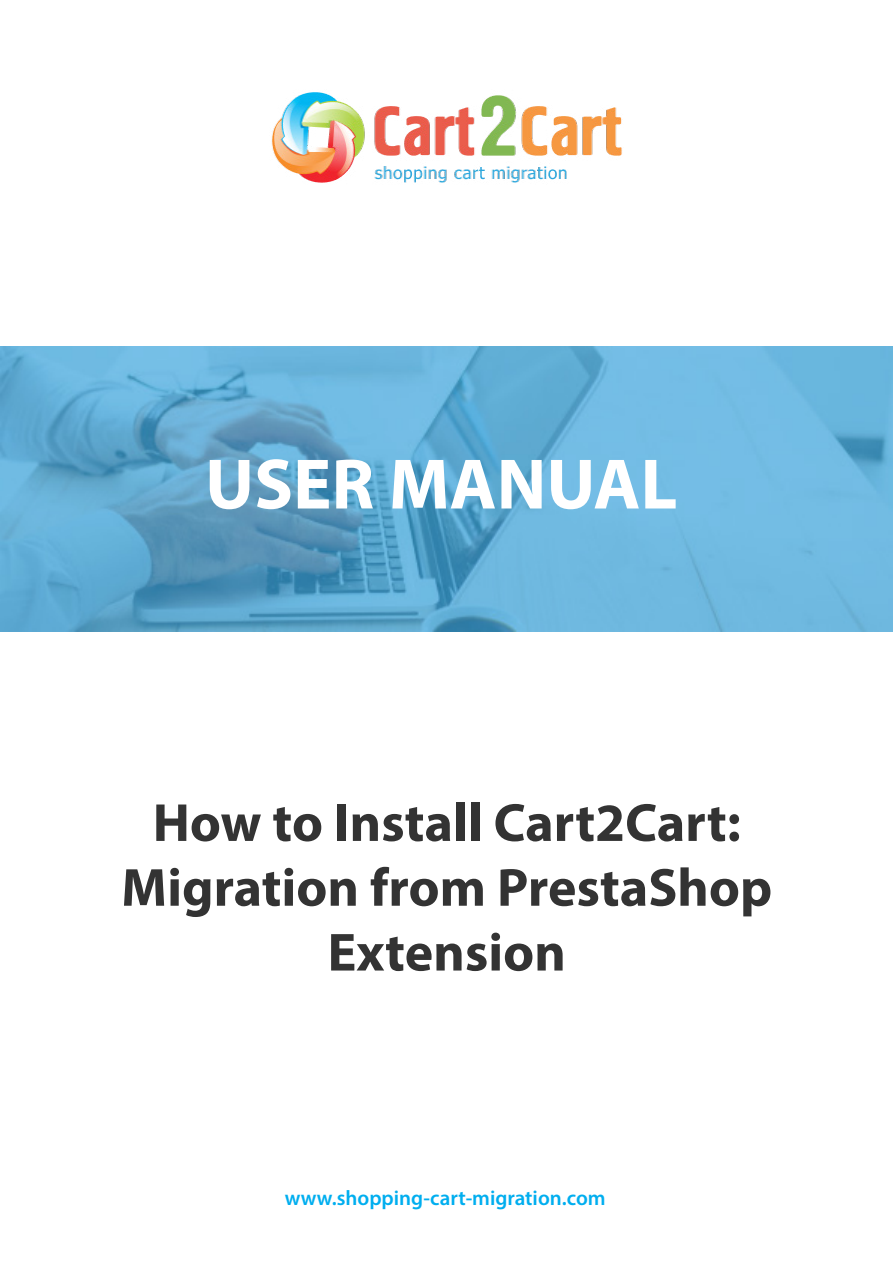
<style>
.page{position:relative;width:893px;height:1263px;background:#fff}
.page>*{position:absolute;margin:0;border:0;box-sizing:border-box;transform-origin:0 0}
.t1{font:700 72px "Myriad Pro";color:#fff}
.t2{font:700 54px/64.8px "Myriad Pro";color:#333;text-align:center}
.t3{font:600 21px "Myriad Pro";color:#00aeef}
</style>
<div class="page">
<img style="left:272px;top:92px;width:350px;height:91px">
<img style="left:1px;top:346px;width:892px;height:285px">
<h1 class="t1" style="left:205px;top:437px;width:474px">USER MANUAL</h1>
<p class="t2" style="left:121px;top:788px;width:653px">How to Install Cart2Cart:<br>Migration from PrestaShop<br>Extension</p>
<p class="t3" style="left:285px;top:1184px;width:322px">www.shopping-cart-migration.com</p>
</div>
